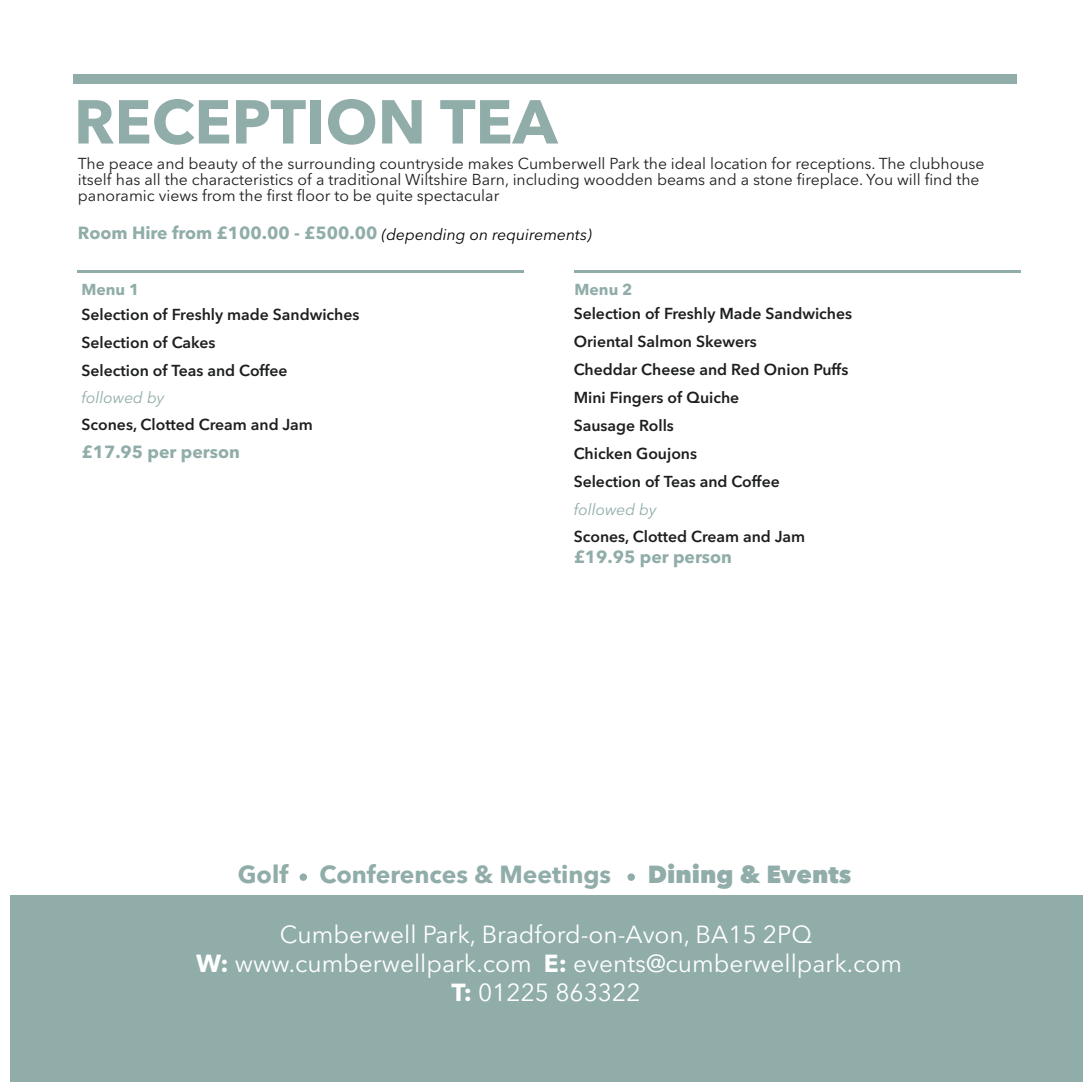
<style>
.page{position:relative;width:1092px;height:1092px;background:#fff}
.page>*{position:absolute;margin:0;border:0;box-sizing:border-box;transform-origin:0 0}
.t1{font:700 61.25px "Avenir Next";color:#90ada9}
.t2{font:24.5px/29.1px "Avenir Next";color:#fff;text-align:center}
.t3{font:700 24.5px "Avenir Next";color:#90ada9}
.t4{font:800 24.5px "Avenir Next";color:#90ada9}
.t5{font:700 17.5px "Avenir Next";color:#90ada9}
.t6{font:600 15.75px/28px "Avenir Next";color:#1d1e1f}
.t7{font:15.75px/15.8px "Avenir Next";color:#1d1e1f}
.t8{font:italic 15.75px "Avenir Next";color:#90ada9}
.t9{font:700 15.75px "Avenir Next";color:#90ada9}
.s1{font-weight:400;font-style:italic;font-size:15.75px;color:#000}
.s2{font-weight:700}
</style>
<div class="page">
<div style="left:10px;top:895px;width:1071px;height:186px;background:#90ada9"></div>
<div style="left:299px;top:873px;width:8px;height:7px;background:#90ada9;border-radius:50%"></div>
<div style="left:627px;top:873px;width:8px;height:7px;background:#90ada9;border-radius:50%"></div>
<div style="left:74px;top:74px;width:942px;height:10px;background:#90ada9"></div>
<hr style="left:77px;top:270px;width:446px;height:2px;background:#90ada9">
<hr style="left:573px;top:270px;width:447px;height:2px;background:#90ada9">
<h1 class="t1" style="left:74px;top:69px;width:485px">RECEPTION TEA</h1>
<p class="t7" style="left:78px;top:155px;width:908px">The peace and beauty of the surrounding countryside makes Cumberwell Park the ideal location for receptions. The clubhouse itself has all the characteristics of a traditional Wiltshire Barn, including woodden beams and a stone fireplace. You will find the panoramic views from the first floor to be quite spectacular</p>
<p class="t5" style="left:78px;top:218px;width:515px">Room Hire from £100.00 - £500.00 <span class="s1">(depending on requirements)</span></p>
<p class="t9" style="left:81px;top:276px;width:59px">Menu 1</p>
<p class="t6" style="left:81px;top:300px;width:279px">Selection of Freshly made Sandwiches<br>Selection of Cakes<br>Selection of Teas and Coffee</p>
<p class="t8" style="left:81px;top:384px;width:85px">followed by</p>
<p class="t6" style="left:81px;top:410px;width:233px">Scones, Clotted Cream and Jam</p>
<p class="t5" style="left:81px;top:437px;width:160px">£17.95 per person</p>
<p class="t9" style="left:574px;top:276px;width:59px">Menu 2</p>
<p class="t6" style="left:573px;top:299px;width:280px">Selection of Freshly Made Sandwiches<br>Oriental Salmon Skewers<br>Cheddar Cheese and Red Onion Puffs<br>Mini Fingers of Quiche<br>Sausage Rolls<br>Chicken Goujons<br>Selection of Teas and Coffee</p>
<p class="t8" style="left:573px;top:496px;width:85px">followed by</p>
<p class="t6" style="left:573px;top:521px;width:233px">Scones, Clotted Cream and Jam</p>
<p class="t5" style="left:573px;top:542px;width:160px">£19.95 per person</p>
<h2 class="t3" style="left:238px;top:853px;width:52px">Golf</h2>
<h2 class="t3" style="left:319px;top:853px;width:293px">Conferences &amp; Meetings</h2>
<h2 class="t4" style="left:648px;top:859px;width:205px">Dining &amp; Events</h2>
<h2 class="t2" style="left:196px;top:919px;width:707px">Cumberwell Park, Bradford-on-Avon, BA15 2PQ<br><span class="s2">W:</span> www.cumberwellpark.com <span class="s2">E:</span> events@cumberwellpark.com<br><span class="s2">T:</span> 01225 863322</h2>
</div>
